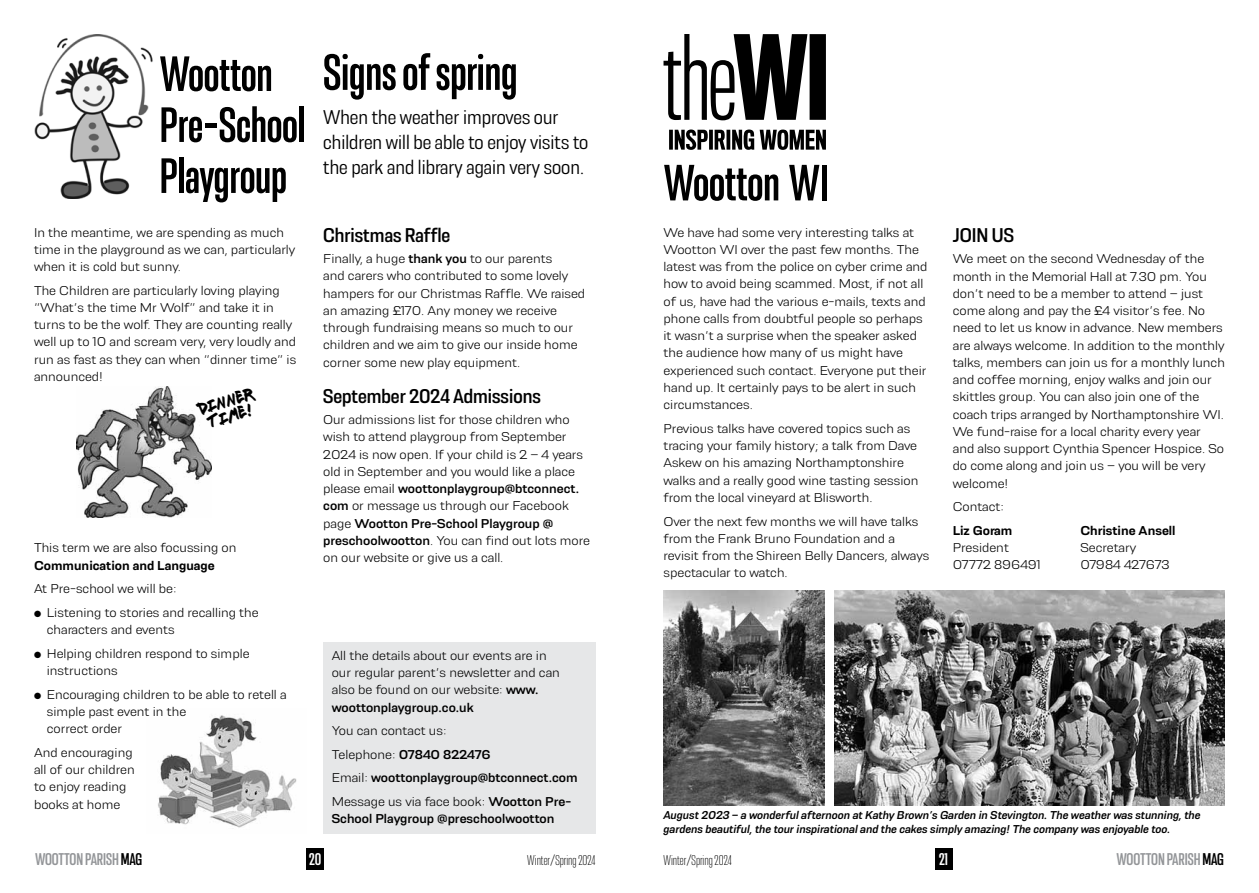
<style>
.page{position:relative;width:1259px;height:893px;background:#fff}
.page>*{position:absolute;margin:0;border:0;box-sizing:border-box;transform-origin:0 0}
.t1{font:700 condensed 54px "Resolve";color:#000}
.t2{font:700 condensed 52.5px/51px "Resolve";color:#000}
.t3{font:21px/25.2px "Resolve Semilight Nrw";color:#000}
.t4{font:21px "Resolve Semibold Nrw";color:#000}
.t5{font:700 condensed 18px "Resolve";letter-spacing:-.01em;color:#939598}
.t6{font:18px/15px "Fresh Marker";color:#000}
.t7{font:700 condensed 18px "Resolve";color:#fff}
.t8{font:300 condensed 15px "Resolve";color:#000}
.t9{font:300 13.5px/17.2px "Resolve";color:#000}
.t10{font:500 13.5px "Resolve";color:#000}
.t11{font:13.5px "Resolve";color:#000}
.t12{font:300 13.5px "Resolve";letter-spacing:-.02em;color:#000}
.t13{font:italic 12px/14.4px "Resolve";color:#000}
.s1{font-weight:400}
.s2{color:#000}
</style>
<div class="page">
<div style="left:307px;top:848px;width:17px;height:22px;background:#000"></div>
<div style="left:935px;top:848px;width:17px;height:22px;background:#000"></div>
<img style="left:158px;top:715px;width:139px;height:113px">
<img style="left:34px;top:34px;width:119px;height:164px">
<img style="left:77px;top:386px;width:134px;height:132px">
<div style="left:323px;top:642px;width:272px;height:191px;background:#e6e7e8"></div>
<svg style="left:663px;top:34px;width:163px;height:116px"></svg>
<img style="left:834px;top:591px;width:391px;height:214px">
<img style="left:663px;top:591px;width:161px;height:214px">
<h2 class="t2" style="left:159px;top:48px;width:147px">Wootton<br>Pre-School<br>Playgroup</h2>
<p class="t9" style="left:34px;top:223px;width:263px">In the meantime, we are spending as much time in the playground as we can, particularly when it is cold but sunny.</p>
<p class="t9" style="left:34px;top:281px;width:264px">The Children are particularly loving playing “What’s the time Mr Wolf” and take it in turns to be the wolf. They are counting really well up to 10 and scream very, very loudly and run as fast as they can when “dinner time” is announced!</p>
<h3 class="t6" style="left:197px;top:404px;width:58px;rotate:-16deg">Dinner<br>Time!</h3>
<p class="t9" style="left:34px;top:539px;width:204px">This term we are also focussing on</p>
<p class="t10" style="left:34px;top:557px;width:182px">Communication and Language</p>
<p class="t9" style="left:34px;top:580px;width:144px">At Pre-school we will be:</p>
<p class="t9" style="left:47px;top:604px;width:213px;text-indent:-13px">● Listening to stories and recalling the characters and events</p>
<p class="t9" style="left:47px;top:644px;width:204px;text-indent:-13px">● Helping children respond to simple instructions</p>
<p class="t9" style="left:47px;top:685px;width:241px;text-indent:-13px">● Encouraging children to be able to retell a simple past event in the<br>correct order</p>
<p class="t9" style="left:34px;top:743px;width:102px">And encouraging all of our children to enjoy reading books at home</p>
<h1 class="t1" style="left:323px;top:44px;width:196px">Signs of spring</h1>
<h3 class="t3" style="left:323px;top:104px;width:267px">When the weather improves our children will be able to enjoy visits to the park and library again very soon.</h3>
<h3 class="t4" style="left:323px;top:223px;width:129px">Christmas Raffle</h3>
<p class="t9" style="left:323px;top:250px;width:263px">Finally, a huge <span class="s1">thank you</span> to our parents<br>and carers who contributed to some lovely hampers for our Christmas Raffle. We raised an amazing £170. Any money we receive through fundraising means so much to our children and we aim to give our inside home corner some new play equipment.</p>
<h3 class="t4" style="left:323px;top:384px;width:219px">September 2024 Admissions</h3>
<p class="t9" style="left:323px;top:411px;width:268px">Our admissions list for those children who wish to attend playgroup from September 2024 is now open. If your child is 2 – 4 years old in September and you would like a place please email <span class="s1">woottonplaygroup@btconnect. com</span> or message us through our Facebook page <span class="s1">Wootton Pre-School Playgroup @ preschoolwootton</span>. You can find out lots more on our website or give us a call.</p>
<p class="t9" style="left:332px;top:646px;width:230px">All the details about our events are in our regular parent’s newsletter and can also be found on our website: <span class="s1">www. woottonplaygroup.co.uk</span></p>
<p class="t9" style="left:332px;top:719px;width:247px;line-height:23.7px">You can contact us:<br>Telephone: <span class="s1">07840 822476<br></span>Email: <span class="s1">woottonplaygroup@btconnect.com<br></span>Message us via face book: <span class="s1">Wootton Pre-</span></p>
<p class="t11" style="left:332px;top:811px;width:224px">School Playgroup @preschoolwootton</p>
<h1 class="t1" style="left:663px;top:154px;width:167px">Wootton WI</h1>
<p class="t9" style="left:663px;top:223px;width:265px">We have had some very interesting talks at Wootton WI over the past few months. The latest was from the police on cyber crime and how to avoid being scammed. Most, if not all of us, have had the various e-mails, texts and phone calls from doubtful people so perhaps it wasn’t a surprise when the speaker asked the audience how many of us might have experienced such contact. Everyone put their hand up. It certainly pays to be alert in such circumstances.</p>
<p class="t9" style="left:663px;top:420px;width:256px">Previous talks have covered topics such as tracing your family history; a talk from Dave Askew on his amazing Northamptonshire walks and a really good wine tasting session from the local vineyard at Blisworth.</p>
<p class="t9" style="left:663px;top:512px;width:267px">Over the next few months we will have talks from the Frank Bruno Foundation and a revisit from the Shireen Belly Dancers, always spectacular to watch.</p>
<h3 class="t4" style="left:952px;top:223px;width:63px">JOIN US</h3>
<p class="t9" style="left:952px;top:250px;width:274px">We meet on the second Wednesday of the month in the Memorial Hall at 7.30 pm. You don’t need to be a member to attend – just come along and pay the £4 visitor’s fee. No need to let us know in advance. New members are always welcome. In addition to the monthly talks, members can join us for a monthly lunch and coffee morning, enjoy walks and join our skittles group. You can also join one of the coach trips arranged by Northamptonshire WI.<br>We fund-raise for a local charity every year and also support Cynthia Spencer Hospice. So do come along and join us – you will be very welcome!</p>
<p class="t9" style="left:952px;top:498px;width:53px">Contact:</p>
<p class="t10" style="left:952px;top:523px;width:61px">Liz Goram</p>
<p class="t10" style="left:1080px;top:523px;width:97px">Christine Ansell</p>
<p class="t9" style="left:952px;top:539px;width:58px">President</p>
<p class="t9" style="left:1080px;top:539px;width:57px">Secretary</p>
<p class="t9" style="left:952px;top:556px;width:90px">07772 896491</p>
<p class="t12" style="left:1080px;top:557px;width:91px">07984 427673</p>
<p class="t13" style="left:663px;top:808px;width:538px">August 2023 – a wonderful afternoon at Kathy Brown’s Garden in Stevington. The weather was stunning, the gardens beautiful, the tour inspirational and the cakes simply amazing! The company was enjoyable too.</p>
<h3 class="t5" style="left:35px;top:849px;width:109px">WOOTTON PARISH <span class="s2">MAG</span></h3>
<h3 class="t7" style="left:309px;top:849px;width:14px">20</h3>
<p class="t8" style="left:527px;top:852px;width:70px">Winter/Spring 2024</p>
<p class="t8" style="left:663px;top:852px;width:70px">Winter/Spring 2024</p>
<h3 class="t7" style="left:939px;top:849px;width:10px">21</h3>
<h3 class="t5" style="left:1116px;top:849px;width:109px">WOOTTON PARISH <span class="s2">MAG</span></h3>
</div>
